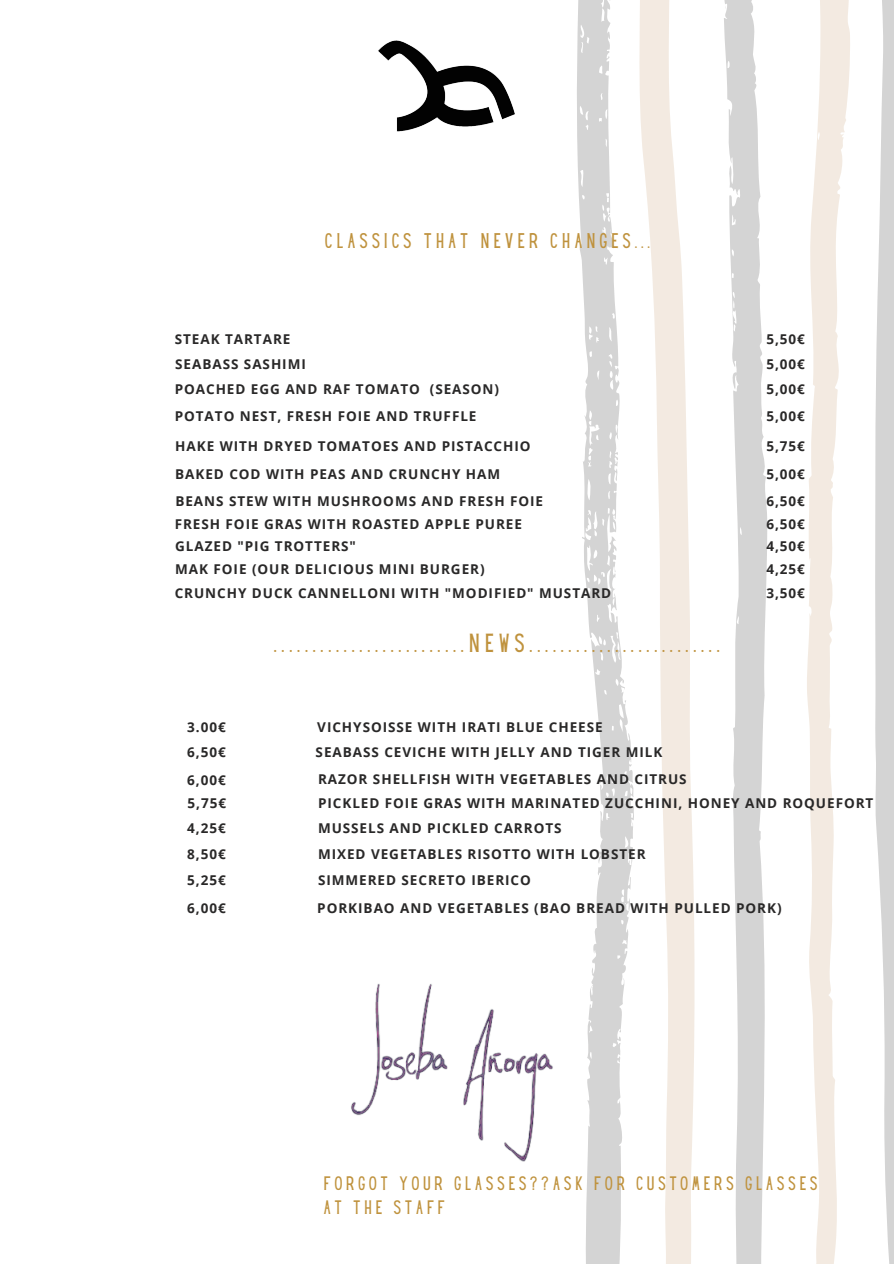
<style>
.page{position:relative;width:894px;height:1264px;background:#fff}
.page>*{position:absolute;margin:0;border:0;box-sizing:border-box;transform-origin:0 0}
.t1{font:22.95px "Hey Gotcha";color:#bf923d}
.t2{font:18.6px "Hey Gotcha";color:#bf923d}
.t3{font:17.1px/23.7px "Hey Gotcha";color:#bf923d}
.t4{font:700 13.5px "Open Sans";letter-spacing:.07em;color:#292828}
</style>
<div class="page">
<img style="left:378px;top:40px;width:137px;height:92px">
<svg style="left:577px;top:0;width:57px;height:1263px"></svg>
<svg style="left:724px;top:0;width:44px;height:1263px;fill:#d4d4d4"></svg>
<svg style="left:875px;top:0;width:18px;height:1263px"></svg>
<svg style="left:807px;top:0;width:43px;height:1263px;fill:#f3eae1"></svg>
<svg style="left:639px;top:0;width:56px;height:1263px"></svg>
<img style="left:351px;top:971px;width:271px;height:203px">
<p class="t2" style="left:325px;top:233px;width:325px">CLASSICS THAT NEVER CHANGES...</p>
<p class="t4" style="left:175px;top:330px;width:117px">STEAK TARTARE</p>
<p class="t4" style="left:175px;top:354px;width:132px">SEABASS SASHIMI</p>
<p class="t4" style="left:175px;top:379px;width:326px">POACHED EGG AND RAF TOMATO (SEASON)</p>
<p class="t4" style="left:175px;top:406px;width:303px">POTATO NEST, FRESH FOIE AND TRUFFLE</p>
<p class="t4" style="left:175px;top:436px;width:357px">HAKE WITH DRYED TOMATOES AND PISTACCHIO</p>
<p class="t4" style="left:175px;top:464px;width:326px">BAKED COD WITH PEAS AND CRUNCHY HAM</p>
<p class="t4" style="left:175px;top:491px;width:369px">BEANS STEW WITH MUSHROOMS AND FRESH FOIE</p>
<p class="t4" style="left:175px;top:515px;width:349px">FRESH FOIE GRAS WITH ROASTED APPLE PUREE</p>
<p class="t4" style="left:175px;top:536px;width:182px">GLAZED "PIG TROTTERS"</p>
<p class="t4" style="left:175px;top:559px;width:311px">MAK FOIE (OUR DELICIOUS MINI BURGER)</p>
<p class="t4" style="left:175px;top:583px;width:438px">CRUNCHY DUCK CANNELLONI WITH "MODIFIED" MUSTARD</p>
<p class="t4" style="left:187px;top:717px;width:40px">3.00€</p>
<p class="t1" style="left:274px;top:634px;width:446px">.........................NEWS.........................</p>
<p class="t4" style="left:317px;top:717px;width:287px">VICHYSOISSE WITH IRATI BLUE CHEESE</p>
<p class="t4" style="left:766px;top:330px;width:40px">5,50€</p>
<p class="t4" style="left:766px;top:354px;width:40px">5,00€</p>
<p class="t4" style="left:766px;top:379px;width:40px">5,00€</p>
<p class="t4" style="left:766px;top:406px;width:40px">5,00€</p>
<p class="t4" style="left:766px;top:436px;width:40px">5,75€</p>
<p class="t4" style="left:766px;top:464px;width:40px">5,00€</p>
<p class="t4" style="left:766px;top:515px;width:40px">6,50€</p>
<p class="t4" style="left:766px;top:559px;width:40px">4,25€</p>
<p class="t4" style="left:766px;top:491px;width:40px">6,50€</p>
<p class="t4" style="left:766px;top:536px;width:40px">4,50€</p>
<p class="t4" style="left:766px;top:583px;width:40px">3,50€</p>
<p class="t4" style="left:187px;top:743px;width:40px">6,50€</p>
<p class="t4" style="left:187px;top:770px;width:40px">6,00€</p>
<p class="t4" style="left:187px;top:794px;width:40px">5,75€</p>
<p class="t4" style="left:187px;top:819px;width:40px">4,25€</p>
<p class="t4" style="left:187px;top:844px;width:40px">8,50€</p>
<p class="t4" style="left:315px;top:743px;width:348px">SEABASS CEVICHE WITH JELLY AND TIGER MILK</p>
<p class="t4" style="left:318px;top:769px;width:370px">RAZOR SHELLFISH WITH VEGETABLES AND CITRUS</p>
<p class="t4" style="left:318px;top:794px;width:556px">PICKLED FOIE GRAS WITH MARINATED ZUCCHINI, HONEY AND ROQUEFORT</p>
<p class="t4" style="left:318px;top:844px;width:329px">MIXED VEGETABLES RISOTTO WITH LOBSTER</p>
<p class="t4" style="left:318px;top:819px;width:245px">MUSSELS AND PICKLED CARROTS</p>
<p class="t4" style="left:187px;top:871px;width:40px">5,25€</p>
<p class="t4" style="left:318px;top:871px;width:214px">SIMMERED SECRETO IBERICO</p>
<p class="t4" style="left:187px;top:898px;width:40px">6,00€</p>
<p class="t4" style="left:317px;top:898px;width:465px">PORKIBAO AND VEGETABLES (BAO BREAD WITH PULLED PORK)</p>
<p class="t3" style="left:324px;top:1173px;width:494px">FORGOT YOUR GLASSES??ASK FOR CUSTOMERS GLASSES<br>AT THE STAFF</p>
</div>
